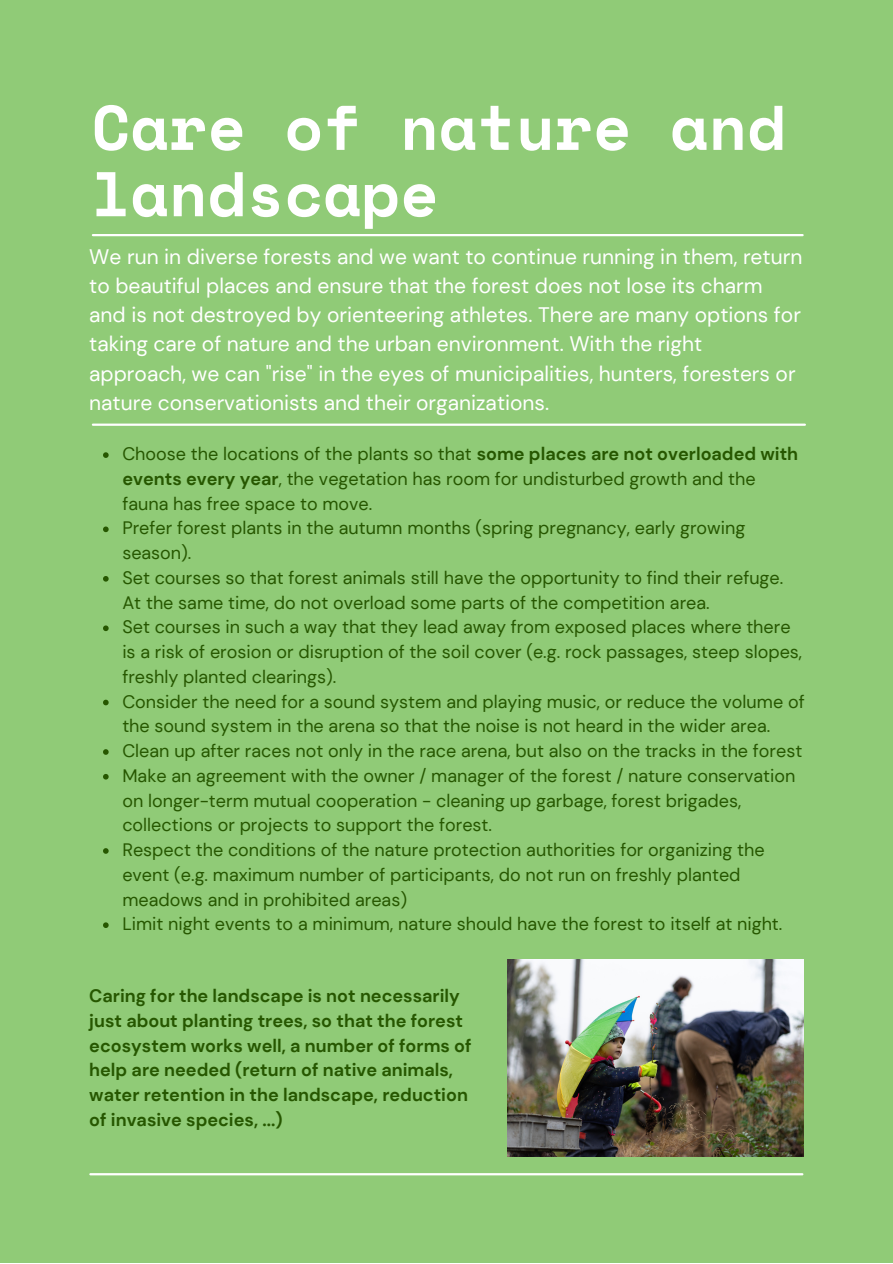
<style>
.page{position:relative;width:893px;height:1264px;background:#fff}
.page>*{position:absolute;margin:0;border:0;box-sizing:border-box;transform-origin:0 0}
.t1{font:700 63px/66.3px "Space Mono";color:#fff}
.t2{font:21px/29.2px "DM Sans";color:#fff}
.t3{font:18px/24.8px "DM Sans";color:#265700}
.t4{font:700 18px/24.8px "DM Sans";color:#265700}
.s1{font-weight:700}
</style>
<div class="page">
<div style="left:0;top:0;width:892px;height:1262px;background:#90cb77"></div>
<hr style="left:90px;top:1173px;width:712px;height:2px;background:#fff">
<hr style="left:93px;top:234px;width:709px;height:2px;background:#fff">
<hr style="left:93px;top:423px;width:711px;height:3px;background:#fff">
<svg style="left:103px;top:452px;width:6px;height:6px"></svg>
<svg style="left:103px;top:526px;width:6px;height:6px"></svg>
<svg style="left:103px;top:576px;width:6px;height:5px"></svg>
<svg style="left:103px;top:625px;width:6px;height:6px"></svg>
<svg style="left:103px;top:699px;width:6px;height:6px"></svg>
<svg style="left:103px;top:749px;width:6px;height:5px"></svg>
<svg style="left:103px;top:774px;width:6px;height:5px"></svg>
<svg style="left:103px;top:848px;width:6px;height:5px"></svg>
<svg style="left:103px;top:922px;width:6px;height:6px"></svg>
<img style="left:507px;top:959px;width:296px;height:197px">
<h1 class="t1" style="left:92px;top:93px;width:695px">Care of nature and landscape</h1>
<p class="t2" style="left:89px;top:242px;width:714px">We run in diverse forests and we want to continue running in them, return to beautiful places and ensure that the forest does not lose its charm and is not destroyed by orienteering athletes. There are many options for taking care of nature and the urban environment. With the right approach, we can "rise" in the eyes of municipalities, hunters, foresters or nature conservationists and their organizations.</p>
<p class="t3" style="left:122px;top:441px;width:683px">Choose the locations of the plants so that <span class="s1">some places are not overloaded with events every year</span>, the vegetation has room for undisturbed growth and the fauna has free space to move.<br>Prefer forest plants in the autumn months (spring pregnancy, early growing season).<br>Set courses so that forest animals still have the opportunity to find their refuge.<br>At the same time, do not overload some parts of the competition area.<br>Set courses in such a way that they lead away from exposed places where there is a risk of erosion or disruption of the soil cover (e.g. rock passages, steep slopes, freshly planted clearings).<br>Consider the need for a sound system and playing music, or reduce the volume of the sound system in the arena so that the noise is not heard in the wider area.<br>Clean up after races not only in the race arena, but also on the tracks in the forest Make an agreement with the owner / manager of the forest / nature conservation on longer-term mutual cooperation - cleaning up garbage, forest brigades, collections or projects to support the forest.<br>Respect the conditions of the nature protection authorities for organizing the event (e.g. maximum number of participants, do not run on freshly planted meadows and in prohibited areas)<br>Limit night events to a minimum, nature should have the forest to itself at night.</p>
<p class="t4" style="left:89px;top:983px;width:384px">Caring for the landscape is not necessarily just about planting trees, so that the forest ecosystem works well, a number of forms of help are needed (return of native animals, water retention in the landscape, reduction of invasive species, ...)</p>
</div>
